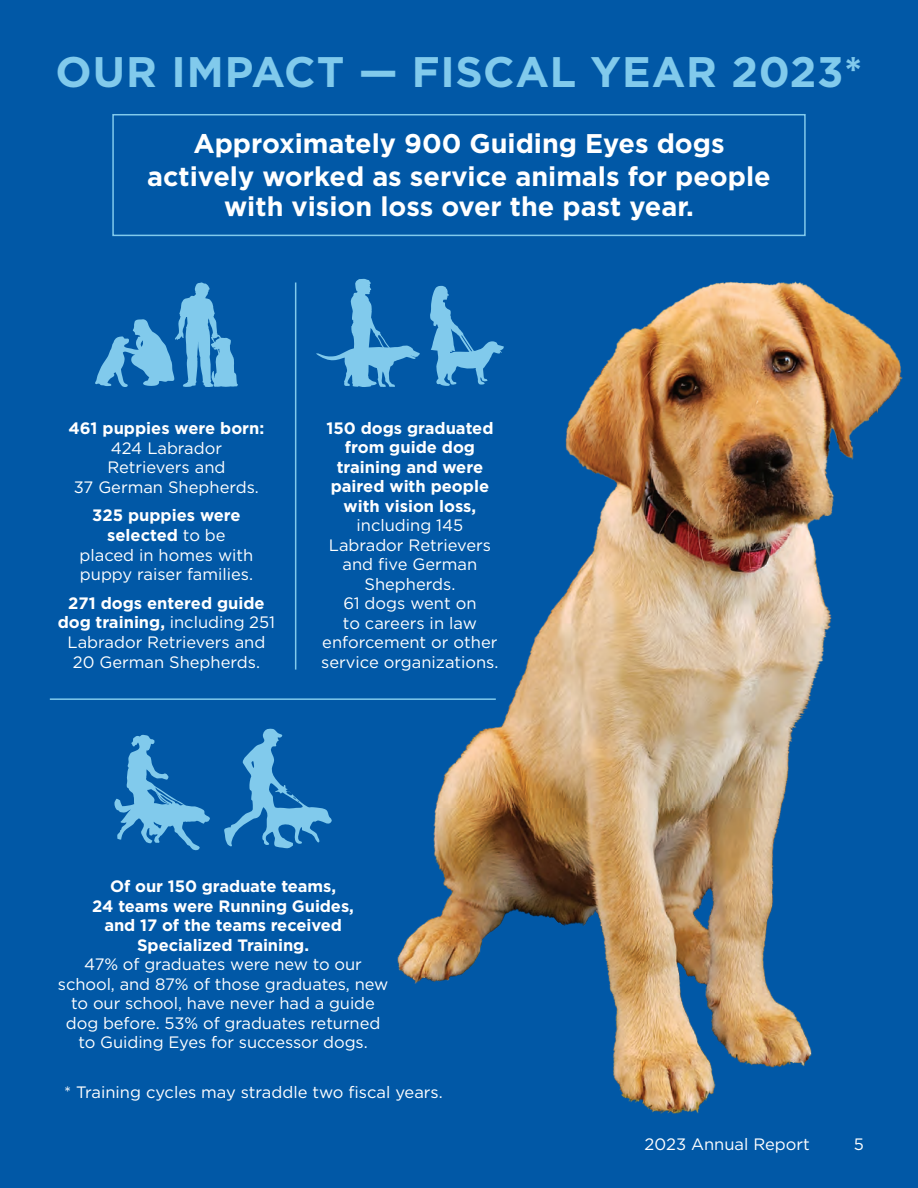
<style>
.page{position:relative;width:918px;height:1188px;background:#0158a6}
.page>*{position:absolute;margin:0;border:0;box-sizing:border-box;transform-origin:0 0}
.t1{font:700 42.75px "Gotham";letter-spacing:.015em;color:#81caec}
.t2{font:700 27px/33.3px "Gotham";color:#fff;text-align:center}
.t3{font:16.5px/19.5px "Gotham";color:#fff;text-align:center}
.t4{font:700 16.5px/19.5px "Gotham";letter-spacing:-.005em;color:#fff;text-align:center}
.s1{font-weight:700}
</style>
<div class="page">
<hr style="left:50px;top:698px;width:446px;height:2px;background:#81caec">
<img style="left:388px;top:281px;width:515px;height:833px">
<div style="left:112px;top:114px;width:694px;height:122px;border:2px solid #81caec"></div>
<svg style="left:224px;top:728px;width:108px;height:121px"></svg>
<svg style="left:114px;top:735px;width:96px;height:116px"></svg>
<hr style="left:295px;top:283px;width:1px;height:387px;background:#81caec">
<svg style="left:95px;top:282px;width:143px;height:105px"></svg>
<svg style="left:430px;top:286px;width:74px;height:100px"></svg>
<svg style="left:316px;top:278px;width:104px;height:109px"></svg>
<h3 class="t1" style="left:56px;top:44px;width:808px">OUR IMPACT — FISCAL YEAR 2023*</h3>
<p class="t2" style="left:147px;top:126px;width:625px">Approximately 900 Guiding Eyes dogs actively worked as service animals for people</p>
<p class="t2" style="left:224px;top:190px;width:471px">with vision loss over the past year.</p>
<p class="t4" style="left:69px;top:418px;width:197px">461 puppies were born:</p>
<p class="t3" style="left:74px;top:437px;width:187px">424 Labrador<br>Retrievers and<br>37 German Shepherds.</p>
<p class="t3" style="left:80px;top:505px;width:175px"><span class="s1">325 puppies were selected</span> to be placed in homes with puppy raiser families.</p>
<p class="t3" style="left:58px;top:593px;width:219px"><span class="s1">271 dogs entered guide dog training,</span> including 251<br>Labrador Retrievers and<br>20 German Shepherds.</p>
<p class="t3" style="left:321px;top:418px;width:179px"><span class="s1">150 dogs graduated from guide dog training and were paired with people with vision loss, </span>including 145<br>Labrador Retrievers and five German<br>Shepherds.<br>61 dogs went on<br>to careers in law enforcement or other service organizations.</p>
<p class="t4" style="left:92px;top:877px;width:263px">Of our 150 graduate teams,<br>24 teams were Running Guides, and 17 of the teams received<br>Specialized Training.</p>
<p class="t3" style="left:58px;top:954px;width:332px">47% of graduates were new to our school, and 87% of those graduates, new to our school, have never had a guide dog before. 53% of graduates returned to Guiding Eyes for successor dogs.</p>
<p class="t3" style="left:64px;top:1082px;width:380px">* Training cycles may straddle two fiscal years.</p>
<p class="t3" style="left:645px;top:1134px;width:167px">2023 Annual Report</p>
<p class="t3" style="left:854px;top:1134px;width:12px">5</p>
</div>
